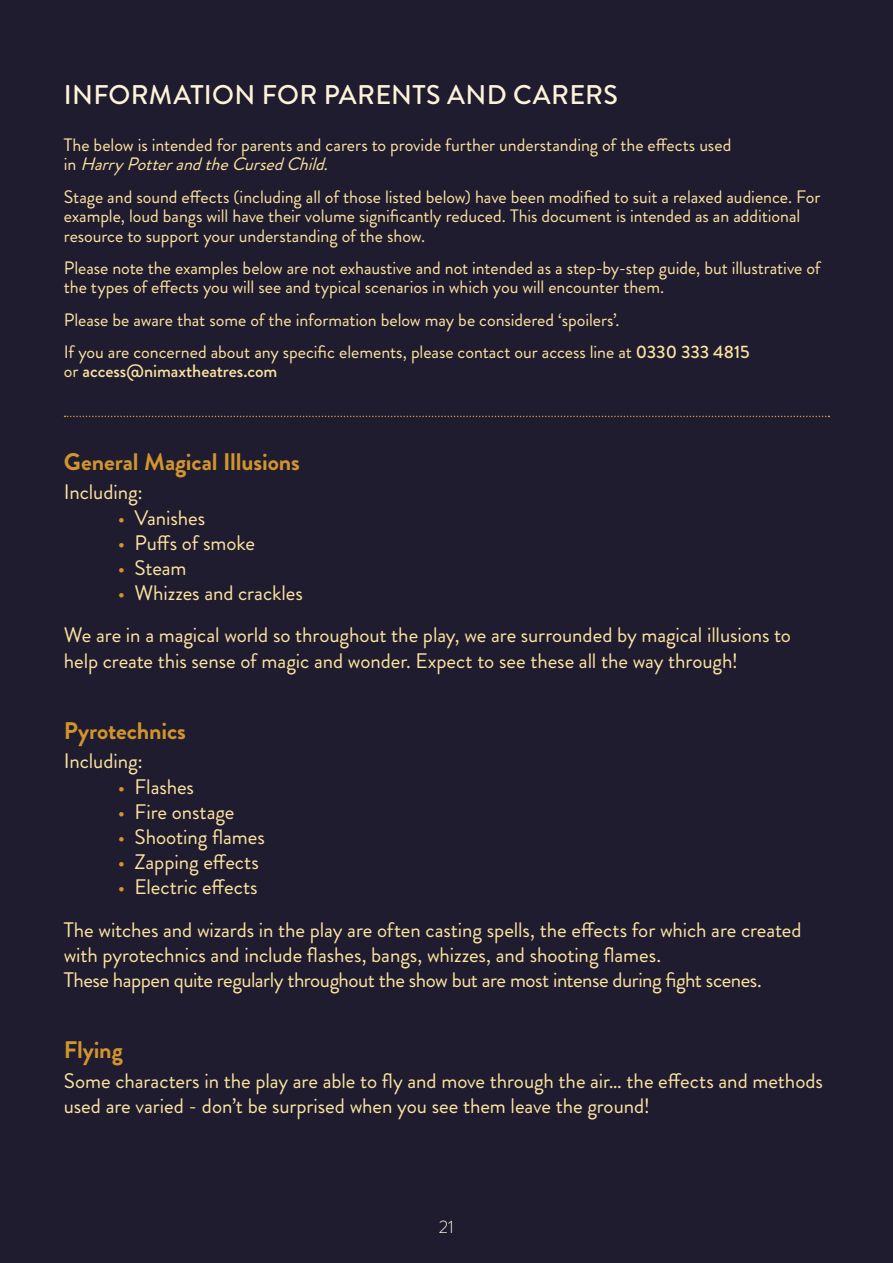
<style>
.page{position:relative;width:893px;height:1263px;background:#201c30}
.page>*{position:absolute;margin:0;border:0;box-sizing:border-box;transform-origin:0 0}
.t1{font:500 27px "Brandon Grotesque";letter-spacing:.01em;color:#fcf3d8}
.t2{font:700 24px "Brandon Grotesque";letter-spacing:-.005em;color:#d1952c}
.t3{font:21px/42.2px "Brandon Grotesque";letter-spacing:-.005em;color:#fce49f}
.t4{font:18px/19.5px "Brandon Grotesque";letter-spacing:-.005em;color:#fce49f}
.t5{font:500 18px "Brandon Grotesque";letter-spacing:-.005em;color:#fce49f}
.t6{font:300 18px "Brandon Grotesque";color:#fcf3d8}
.s1{font-style:italic}
.s2{font-weight:500}
.s3{font-weight:400}
.s4{color:#d1952c}
</style>
<div class="page">
<svg style="left:65px;top:416px;width:764px;height:1px"></svg>
<h1 class="t1" style="left:64px;top:76px;width:556px">INFORMATION FOR PARENTS AND CARERS</h1>
<p class="t4" style="left:64px;top:135px;width:669px">The below is intended for parents and carers to provide further understanding of the effects used i n <span class="s1">HarryPotterandtheCursedChild</span>.</p>
<p class="t4" style="left:64px;top:187px;width:758px">Stage and sound effects (including all of those listed below) have been modified to suit a relaxed audience. For example, loud bangs will have their volume significantly reduced. This document is intended as an additional resource to support your understanding of the show.</p>
<p class="t4" style="left:64px;top:258px;width:758px">Please note the examples below are not exhaustive and not intended as a step-by-step guide, but illustrative of the types of effects you will see and typical scenarios in which you will encounter them.</p>
<p class="t4" style="left:64px;top:303px;width:687px;line-height:32.2px">Please be aware that some of the information below may be considered ‘spoilers’.<br>If you are concerned about any specific elements, please contact our access line at <span class="s2">0330 333 4815</span></p>
<p class="t5" style="left:64px;top:359px;width:215px"><span class="s3">or</span> access@nimaxtheatres.com</p>
<h2 class="t2" style="left:64px;top:445px;width:238px">General Magical Illusions</h2>
<p class="t3" style="left:64px;top:471px;width:81px">Including:</p>
<p class="t3" style="left:118px;top:497px;width:89px"><span class="s4">•</span> Vanishes</p>
<p class="t3" style="left:118px;top:522px;width:139px"><span class="s4">•</span> Puffs of smoke</p>
<p class="t3" style="left:118px;top:547px;width:70px"><span class="s4">•</span> Steam</p>
<p class="t3" style="left:64px;top:572px;width:729px;text-indent:54px"><span class="s4">•</span> Whizzes and crackles<br>We are in a magical world so throughout the play, we are surrounded by magical illusions to</p>
<p class="t3" style="left:64px;top:640px;width:676px">help create this sense of magic and wonder. Expect to see these all the way through!</p>
<h2 class="t2" style="left:64px;top:714px;width:124px">Pyrotechnics</h2>
<p class="t3" style="left:64px;top:740px;width:81px">Including:</p>
<p class="t3" style="left:118px;top:766px;width:78px"><span class="s4">•</span> Flashes</p>
<p class="t3" style="left:118px;top:791px;width:118px"><span class="s4">•</span> Fire onstage</p>
<p class="t3" style="left:118px;top:816px;width:149px"><span class="s4">•</span> Shooting flames</p>
<p class="t3" style="left:118px;top:841px;width:143px"><span class="s4">•</span> Zapping effects</p>
<p class="t3" style="left:64px;top:866px;width:739px;text-indent:54px"><span class="s4">•</span> Electric effects<br>The witches and wizards in the play are often casting spells, the effects for which are created</p>
<p class="t3" style="left:64px;top:942px;width:700px;line-height:25.2px">with pyrotechnics and include flashes, bangs, whizzes, and shooting flames.<br>These happen quite regularly throughout the show but are most intense during fight scenes.</p>
<h2 class="t2" style="left:64px;top:1033px;width:60px">Flying</h2>
<p class="t3" style="left:64px;top:1068px;width:761px;line-height:25.2px">Some characters in the play are able to fly and move through the air… the effects and methods used are varied - don’t be surprised when you see them leave the ground!</p>
<p class="t6" style="left:439px;top:1214px;width:17px">21</p>
</div>
